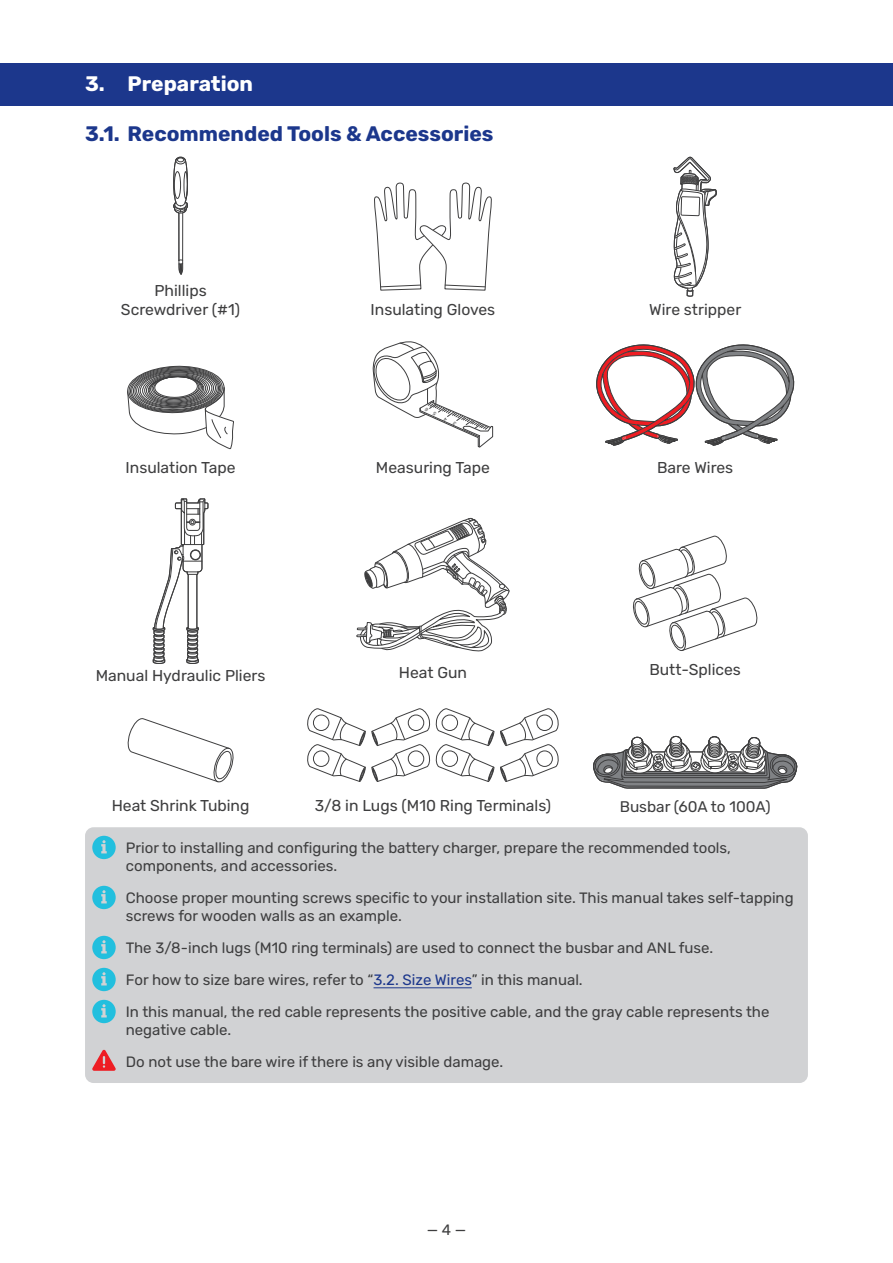
<style>
.page{position:relative;width:893px;height:1263px;background:#fff}
.page>*{position:absolute;margin:0;border:0;box-sizing:border-box;transform-origin:0 0}
.标_2{font:700 21px "Rubik";color:#1c378c}
.标_1{font:700 21px "Rubik";color:#fff}
.t1{font:15.75px/18.9px "Rubik";color:#3e3e3f;text-align:center}
.t2{font:15.3px "Rubik";color:#3e3e3f}
.正文{font:15px/18px "Rubik";color:#3e3e3f}
.s1{color:#1c378c}
</style>
<div class="page">
<div style="left:0;top:64px;width:893px;height:42px;background:#1c378c"></div>
<svg style="left:374px;top:182px;width:118px;height:109px"></svg>
<svg style="left:173px;top:157px;width:15px;height:118px"></svg>
<svg style="left:152px;top:498px;width:57px;height:166px"></svg>
<svg style="left:356px;top:517px;width:153px;height:135px"></svg>
<svg style="left:127px;top:718px;width:107px;height:65px"></svg>
<svg style="left:127px;top:365px;width:107px;height:85px"></svg>
<svg style="left:633px;top:535px;width:125px;height:116px"></svg>
<svg style="left:307px;top:708px;width:252px;height:74px"></svg>
<svg style="left:593px;top:735px;width:204px;height:54px"></svg>
<svg style="left:596px;top:157px;width:198px;height:289px"></svg>
<div style="left:85px;top:827px;width:723px;height:256px;background:#d1d2d4;border-radius:9px"></div>
<svg style="left:92px;top:836px;width:24px;height:23px"></svg>
<svg style="left:92px;top:886px;width:24px;height:23px"></svg>
<svg style="left:92px;top:936px;width:24px;height:23px"></svg>
<svg style="left:92px;top:968px;width:24px;height:23px"></svg>
<hr style="left:373px;top:987px;width:99px;height:1px;background:#1c378c">
<svg style="left:92px;top:1000px;width:24px;height:23px"></svg>
<svg style="left:92px;top:1050px;width:24px;height:21px"></svg>
<svg style="left:372px;top:341px;width:122px;height:107px"></svg>
<p class="标_1" style="left:85px;top:71px;width:170px">3. Preparation</p>
<p class="标_2" style="left:85px;top:121px;width:410px">3.1. Recommended Tools &amp; Accessories</p>
<p class="t1" style="left:121px;top:281px;width:121px">Phillips<br>Screwdriver (#1)</p>
<p class="t1" style="left:371px;top:300px;width:126px">Insulating Gloves</p>
<p class="t1" style="left:126px;top:458px;width:111px">Insulation Tape</p>
<p class="t1" style="left:376px;top:458px;width:115px">Measuring Tape</p>
<p class="t1" style="left:96px;top:666px;width:171px">Manual Hydraulic Pliers</p>
<p class="t1" style="left:399px;top:664px;width:70px">Heat Gun</p>
<p class="t1" style="left:649px;top:300px;width:94px">Wire stripper</p>
<p class="t1" style="left:657px;top:458px;width:78px">Bare Wires</p>
<p class="t1" style="left:649px;top:660px;width:93px">Butt-Splices</p>
<p class="t1" style="left:112px;top:797px;width:139px">Heat Shrink Tubing</p>
<p class="t1" style="left:315px;top:797px;width:238px">3/8 in Lugs (M10 Ring Terminals)</p>
<p class="t2" style="left:620px;top:797px;width:152px">Busbar (60A to 100A)</p>
<p class="正文" style="left:126px;top:839px;width:607px">Prior to installing and configuring the battery charger, prepare the recommended tools, components, and accessories.</p>
<p class="正文" style="left:126px;top:889px;width:669px">Choose proper mounting screws specific to your installation site. This manual takes self-tapping screws for wooden walls as an example.</p>
<p class="正文" style="left:126px;top:939px;width:589px">The 3/8-inch lugs (M10 ring terminals) are used to connect the busbar and ANL fuse.</p>
<p class="正文" style="left:126px;top:971px;width:458px">For how to size bare wires, refer to “<span class="s1">3.2. Size Wires</span>” in this manual.</p>
<p class="正文" style="left:126px;top:1003px;width:645px">In this manual, the red cable represents the positive cable, and the gray cable represents the negative cable.</p>
<p class="正文" style="left:126px;top:1053px;width:379px">Do not use the bare wire if there is any visible damage.</p>
<p class="正文" style="left:427px;top:1221px;width:41px">— 4 —</p>
</div>
